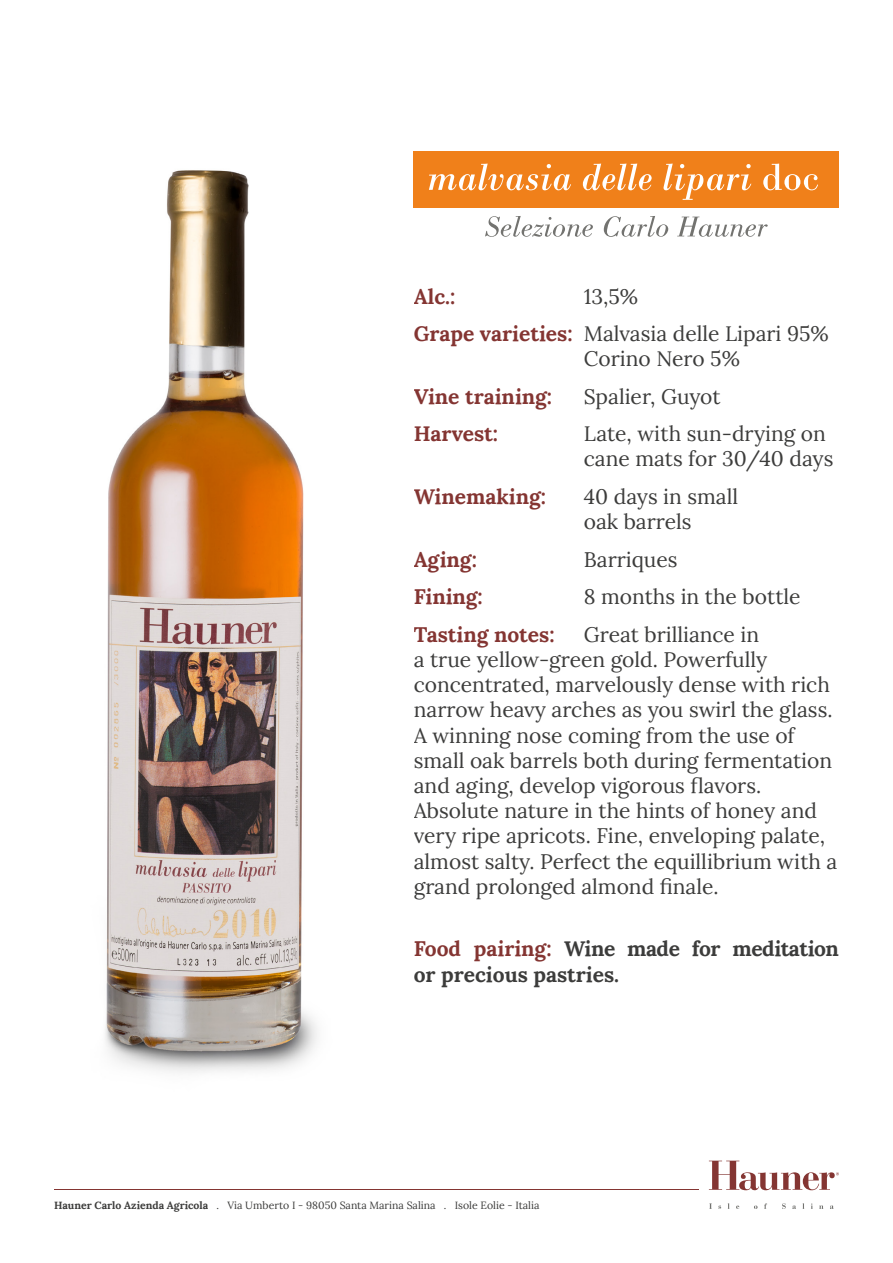
<style>
.page{position:relative;width:893px;height:1263px;background:#fff}
.page>*{position:absolute;margin:0;border:0;box-sizing:border-box;transform-origin:0 0}
.t1{font:21px/25.2px "Lora";color:#3c3c3b}
.t2{font:700 21px "Lora";color:#843532}
.t3{font:700 21px/25.2px "Lora";color:#3c3c3b}
.t4{font:10.5px "Lora";color:#3c3c3b}
.s1{font-weight:700;color:#843532}
.s2{color:#843532}
.s3{font-weight:700}
</style>
<div class="page">
<img style="left:105px;top:151px;width:309px;height:922px">
<div style="left:414px;top:151px;width:425px;height:56px;background:#f0801a"></div>
<svg style="left:429px;top:164px;width:142px;height:26px"></svg>
<svg style="left:583px;top:164px;width:69px;height:26px"></svg>
<svg style="left:663px;top:164px;width:88px;height:36px"></svg>
<svg style="left:763px;top:164px;width:55px;height:26px"></svg>
<svg style="left:485px;top:216px;width:108px;height:21px"></svg>
<svg style="left:604px;top:216px;width:64px;height:21px"></svg>
<svg style="left:677px;top:217px;width:91px;height:20px"></svg>
<svg style="left:709px;top:1161px;width:130px;height:29px"></svg>
<hr style="left:54px;top:1189px;width:644px;height:1px;background:#843532">
<svg style="left:709px;top:1203px;width:3px;height:6px"></svg>
<svg style="left:754px;top:1205px;width:3px;height:4px"></svg>
<svg style="left:764px;top:1203px;width:3px;height:6px"></svg>
<svg style="left:782px;top:1203px;width:4px;height:6px"></svg>
<svg style="left:792px;top:1205px;width:4px;height:4px"></svg>
<svg style="left:802px;top:1203px;width:2px;height:6px"></svg>
<svg style="left:811px;top:1203px;width:2px;height:6px"></svg>
<svg style="left:819px;top:1205px;width:4px;height:4px"></svg>
<svg style="left:830px;top:1205px;width:4px;height:4px"></svg>
<p class="t1" style="left:414px;top:276px;width:417px;line-height:37.5px;text-indent:170px">13,5%<br><span class="s1">Grape varieties:</span> Malvasia delle Lipari 95%</p>
<p class="t1" style="left:584px;top:345px;width:158px">Corino Nero 5%</p>
<p class="t2" style="left:414px;top:378px;width:140px">Vine training:</p>
<p class="t1" style="left:584px;top:382px;width:138px">Spalier, Guyot</p>
<p class="t2" style="left:414px;top:416px;width:86px">Harvest:</p>
<p class="t1" style="left:584px;top:420px;width:251px">Late, with sun-drying on cane mats for 30/40 days</p>
<p class="t2" style="left:414px;top:479px;width:134px">Winemaking:</p>
<p class="t1" style="left:584px;top:482px;width:156px">40 days in small oak barrels</p>
<p class="t2" style="left:414px;top:541px;width:65px">Aging:</p>
<p class="t1" style="left:584px;top:545px;width:95px">Barriques</p>
<p class="t2" style="left:414px;top:579px;width:71px">Fining:</p>
<p class="t1" style="left:584px;top:583px;width:218px">8 months in the bottle</p>
<p class="t2" style="left:414px;top:616px;width:142px">Tasting notes:</p>
<p class="t2" style="left:414px;top:278px;width:43px">Alc.:</p>
<p class="t1" style="left:414px;top:620px;width:425px;text-indent:170px">Great brilliance in<br>a true yellow-green gold. Powerfully concentrated, marvelously dense with rich narrow heavy arches as you swirl the glass.<br>A winning nose coming from the use of small oak barrels both during fermentation and aging, develop vigorous flavors.<br>Absolute nature in the hints of honey and very ripe apricots. Fine, enveloping palate, almost salty. Perfect the equillibrium with a grand prolonged almond finale.</p>
<p class="t3" style="left:414px;top:934px;width:427px"><span class="s2">Food pairing:</span> Wine made for meditation or precious pastries.</p>
<p class="t4" style="left:54px;top:1197px;width:487px"><span class="s3">Hauner Carlo Azienda Agricola</span> . Via Umberto I - 98050 Santa Marina Salina . Isole Eolie - Italia</p>
</div>
